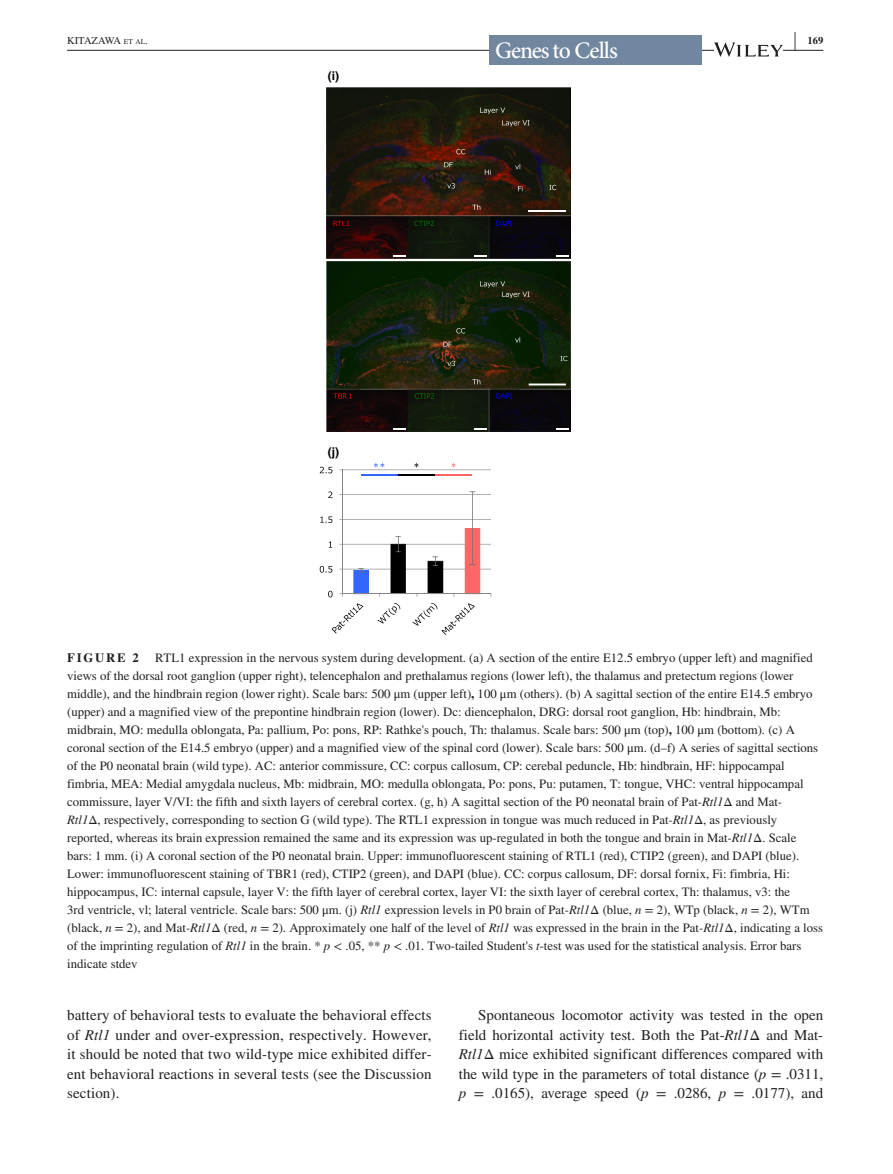
<style>
.page{position:relative;width:893px;height:1174px;background:#fff}
.page>*{position:absolute;margin:0;border:0;box-sizing:border-box;transform-origin:0 0}
.t1{font:700 25.95px "STIX";color:#231f20;scale:.36 1}
.t2{font:500 23.7px "Minion Pro";letter-spacing:-.045em;color:#fff}
.t3{font:15px/19.5px "STIX";letter-spacing:.01em;color:#231f20;text-align:justify}
.t4{font:12.75px/18px "STIX";color:#231f20}
.t5{font:700 12.75px "STIX";letter-spacing:.14em;color:#231f20}
.t6{font:700 12px "Helvetica";color:#000}
.t7{font:10.5px "STIX";color:#231f20}
.t8{font:700 10.5px "STIX";color:#231f20}
.s1{font-size:7.35px}
.s2{font-weight:700}
.s3{font-style:italic}
</style>
<div class="page">
<hr style="left:67px;top:50px;width:756px;height:1px;background:#231f20">
<div style="left:489px;top:35px;width:213px;height:30px;background:#7187a0"></div>
<svg style="left:714px;top:42px;width:69px;height:15px"></svg>
<img style="left:327px;top:87px;width:244px;height:344px">
<svg style="left:456px;top:149px;width:9px;height:5px"></svg>
<svg style="left:518px;top:186px;width:4px;height:5px"></svg>
<svg style="left:472px;top:204px;width:8px;height:6px"></svg>
<svg style="left:480px;top:108px;width:25px;height:6px"></svg>
<svg style="left:502px;top:120px;width:27px;height:7px"></svg>
<svg style="left:485px;top:170px;width:5px;height:5px"></svg>
<svg style="left:549px;top:185px;width:7px;height:5px"></svg>
<svg style="left:444px;top:162px;width:9px;height:5px"></svg>
<svg style="left:447px;top:183px;width:8px;height:5px"></svg>
<svg style="left:515px;top:164px;width:5px;height:5px"></svg>
<hr style="left:529px;top:210px;width:37px;height:2px;background:#fff">
<svg style="left:393px;top:255px;width:13px;height:2px"></svg>
<svg style="left:475px;top:255px;width:12px;height:2px"></svg>
<svg style="left:556px;top:255px;width:12px;height:2px"></svg>
<svg style="left:333px;top:221px;width:16px;height:5px"></svg>
<svg style="left:414px;top:221px;width:20px;height:5px"></svg>
<svg style="left:496px;top:221px;width:16px;height:5px"></svg>
<svg style="left:456px;top:328px;width:9px;height:5px"></svg>
<svg style="left:472px;top:379px;width:8px;height:5px"></svg>
<svg style="left:480px;top:281px;width:49px;height:17px"></svg>
<svg style="left:561px;top:356px;width:6px;height:5px"></svg>
<svg style="left:443px;top:342px;width:9px;height:5px"></svg>
<svg style="left:447px;top:361px;width:8px;height:5px"></svg>
<svg style="left:515px;top:337px;width:5px;height:5px"></svg>
<hr style="left:529px;top:383px;width:37px;height:2px;background:#fff">
<svg style="left:393px;top:428px;width:13px;height:2px"></svg>
<svg style="left:475px;top:428px;width:12px;height:2px"></svg>
<svg style="left:556px;top:428px;width:12px;height:2px"></svg>
<svg style="left:333px;top:393px;width:19px;height:5px"></svg>
<svg style="left:415px;top:393px;width:19px;height:5px"></svg>
<svg style="left:496px;top:393px;width:16px;height:5px"></svg>
<hr style="left:343px;top:569px;width:148px;height:1px;background:#868686">
<hr style="left:343px;top:544px;width:148px;height:1px;background:#868686">
<hr style="left:343px;top:519px;width:148px;height:1px;background:#868686">
<hr style="left:343px;top:494px;width:148px;height:1px;background:#868686">
<hr style="left:343px;top:469px;width:148px;height:1px;background:#868686">
<svg style="left:353px;top:568px;width:16px;height:25px"></svg>
<hr style="left:472px;top:492px;width:1px;height:36px;background:#7f7f7f">
<svg style="left:465px;top:528px;width:15px;height:65px"></svg>
<hr style="left:342px;top:470px;width:1px;height:124px;background:#868686">
<hr style="left:343px;top:593px;width:148px;height:1px;background:#868686">
<svg style="left:391px;top:536px;width:52px;height:61px"></svg>
<svg style="left:328px;top:591px;width:5px;height:6px"></svg>
<svg style="left:320px;top:566px;width:12px;height:6px"></svg>
<svg style="left:320px;top:516px;width:12px;height:7px"></svg>
<svg style="left:328px;top:491px;width:5px;height:7px"></svg>
<svg style="left:320px;top:467px;width:12px;height:6px"></svg>
<svg style="left:332px;top:603px;width:31px;height:30px"></svg>
<svg style="left:377px;top:603px;width:23px;height:20px"></svg>
<svg style="left:412px;top:603px;width:63px;height:32px"></svg>
<svg style="left:451px;top:463px;width:5px;height:4px"></svg>
<svg style="left:374px;top:463px;width:11px;height:4px"></svg>
<hr style="left:361px;top:474px;width:37px;height:2px;background:#36f">
<hr style="left:435px;top:474px;width:37px;height:2px;background:#f66">
<svg style="left:414px;top:463px;width:5px;height:4px"></svg>
<hr style="left:398px;top:474px;width:37px;height:2px;background:#000">
<p class="t7" style="left:67px;top:33px;width:82px">KITAZAWA <span class="s1">et al</span>.</p>
<p class="t6" style="left:328px;top:69px;width:13px">(i)</p>
<p class="t6" style="left:328px;top:444px;width:13px">(j)</p>
<h2 class="t2" style="left:495px;top:34px;width:124px">Genes to Cells</h2>
<h1 class="t1" style="left:794px;top:26px;width:7px">|</h1>
<p class="t8" style="left:807px;top:34px;width:17px">169</p>
<p class="t5" style="left:67px;top:650px;width:73px">FIGURE 2</p>
<p class="t4" style="left:67px;top:649px;width:757px;text-indent:88px">RTL1 expression in the nervous system during development. (a) A section of the entire E12.5 embryo (upper left) and magnified views of the dorsal root ganglion (upper right), telencephalon and prethalamus regions (lower left), the thalamus and pretectum regions (lower middle), and the hindbrain region (lower right). Scale bars: 500 μm (upper left)<span class="s2">,</span> 100 μm (others). (b) A sagittal section of the entire E14.5 embryo (upper) and a magnified view of the prepontine hindbrain region (lower). Dc: diencephalon, DRG: dorsal root ganglion, Hb: hindbrain, Mb: midbrain, MO: medulla oblongata, Pa: pallium, Po: pons, RP: Rathke's pouch, Th: thalamus. Scale bars: 500 μm (top)<span class="s2">,</span> 100 μm (bottom). (c) A coronal section of the E14.5 embryo (upper) and a magnified view of the spinal cord (lower). Scale bars: 500 μm. (d–f) A series of sagittal sections of the P0 neonatal brain (wild type). AC: anterior commissure, CC: corpus callosum, CP: cerebal peduncle, Hb: hindbrain, HF: hippocampal fimbria, MEA: Medial amygdala nucleus, Mb: midbrain, MO: medulla oblongata, Po: pons, Pu: putamen, T: tongue, VHC: ventral hippocampal commissure, layer V/VI: the fifth and sixth layers of cerebral cortex. (g, h) A sagittal section of the P0 neonatal brain of Pat<span class="s3">-Rtl1</span>Δ and Mat<span class="s3">-<br>Rtl1</span>Δ, respectively, corresponding to section G (wild type). The RTL1 expression in tongue was much reduced in Pat<span class="s3">-Rtl1</span>Δ, as previously reported, whereas its brain expression remained the same and its expression was up-regulated in both the tongue and brain in Mat<span class="s3">-Rtl1</span>Δ. Scale bars: 1 mm. (i) A coronal section of the P0 neonatal brain. Upper: immunofluorescent staining of RTL1 (red), CTIP2 (green), and DAPI (blue).<br>Lower: immunofluorescent staining of TBR1 (red), CTIP2 (green), and DAPI (blue). CC: corpus callosum, DF: dorsal fornix, Fi: fimbria, Hi: hippocampus, IC: internal capsule, layer V: the fifth layer of cerebral cortex, layer VI: the sixth layer of cerebral cortex, Th: thalamus, v3: the<br>3rd ventricle, vl; lateral ventricle. Scale bars: 500 μm. (j) <span class="s3">Rtl1</span> expression levels in P0 brain of Pat<span class="s3">-Rtl1</span>Δ (blue, <span class="s3">n</span> = 2), WTp (black, <span class="s3">n</span> = 2), WTm (black, <span class="s3">n</span> = 2), and Mat<span class="s3">-Rtl1</span>Δ (red, <span class="s3">n</span> = 2). Approximately one half of the level of <span class="s3">Rtl1</span> was expressed in the brain in the Pat<span class="s3">-Rtl1</span>Δ, indicating a loss of the imprinting regulation of <span class="s3">Rtl1</span> in the brain. * <span class="s3">p</span> &lt; .05, ** <span class="s3">p</span> &lt; .01. Two-tailed Student's <span class="s3">t</span>-test was used for the statistical analysis. Error bars indicate stdev</p>
<p class="t3" style="left:67px;top:1006px;width:366px">battery of behavioral tests to evaluate the behavioral effects of <span class="s3">Rtl1</span> under and over-expression, respectively. However, it should be noted that two wild-type mice exhibited differ&shy;ent behavioral reactions in several tests (see the Discussion section).</p>
<p class="t3" style="left:459px;top:1006px;width:366px;text-indent:20px">Spontaneous locomotor activity was tested in the open field horizontal activity test. Both the Pat-<span class="s3">Rtl1</span>Δ and Mat-<span class="s3">Rtl1</span>Δ mice exhibited significant differences compared with the wild type in the parameters of total distance (<span class="s3">p</span> = .0311, <span class="s3">p</span> = .0165), average speed (<span class="s3">p</span> = .0286, <span class="s3">p</span> = .0177), and</p>
</div>
